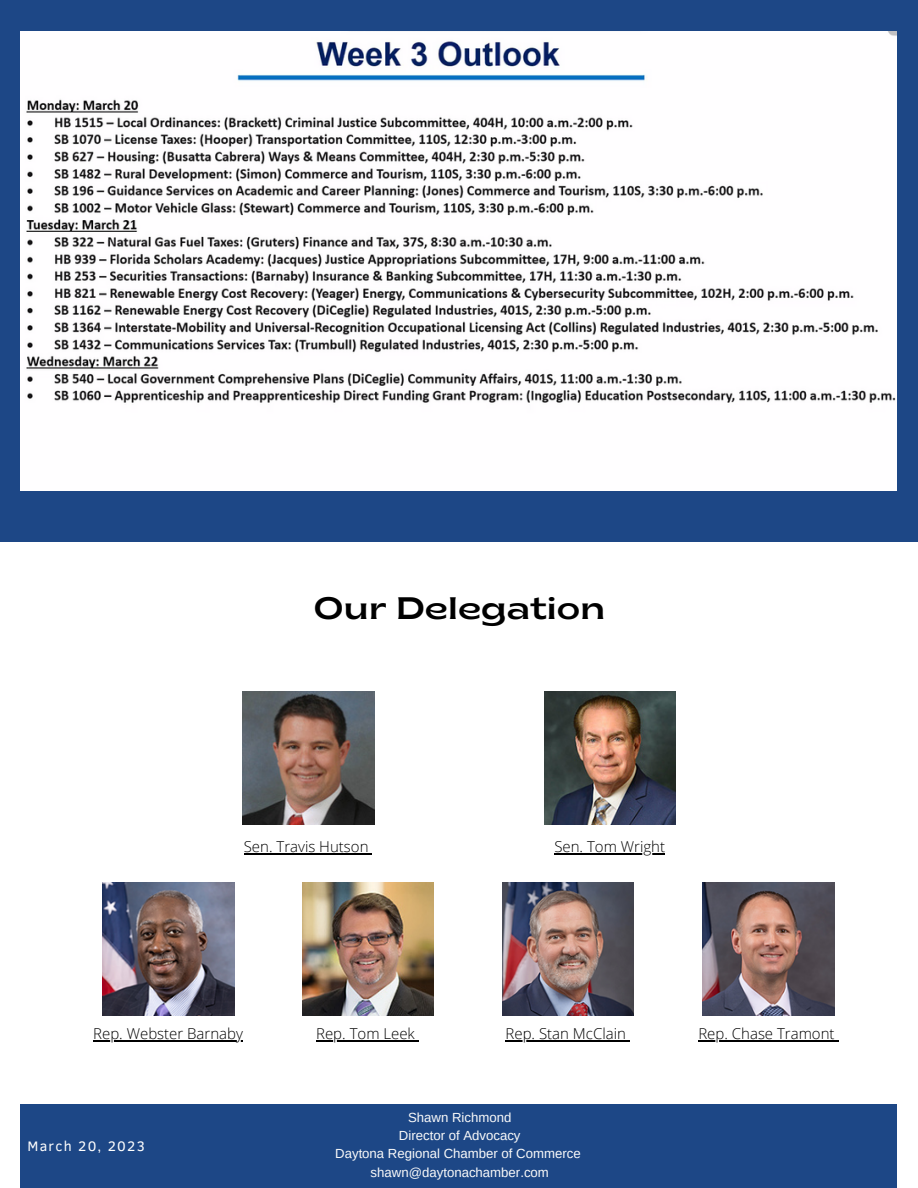
<style>
.page{position:relative;width:918px;height:1188px;background:#fff}
.page>*{position:absolute;margin:0;border:0;box-sizing:border-box;transform-origin:0 0}
.t1{font:semi-expanded 31.05px "Brice";color:#000}
.t2{font:300 15px "Open Sans";color:#000}
.t3{font:14.1px "Clear Sans";letter-spacing:.09em;color:#fff}
.t4{font:13.2px/18.5px "Arimo";color:#fafafa;text-align:center}
</style>
<div class="page">
<img style="left:102px;top:883px;width:132px;height:133px">
<div style="left:0;top:0;width:918px;height:542px;background:#1d4786"></div>
<div style="left:21px;top:1104px;width:876px;height:84px;background:#1d4786"></div>
<img style="left:703px;top:883px;width:131px;height:133px">
<img style="left:502px;top:883px;width:132px;height:133px">
<img style="left:243px;top:692px;width:131px;height:133px">
<img style="left:544px;top:692px;width:132px;height:133px">
<img style="left:302px;top:883px;width:132px;height:133px">
<img style="left:21px;top:32px;width:876px;height:459px">
<hr style="left:244px;top:853px;width:125px;height:1px;background:#000">
<hr style="left:554px;top:853px;width:111px;height:1px;background:#000">
<hr style="left:93px;top:1040px;width:150px;height:2px;background:#000">
<hr style="left:316px;top:1040px;width:99px;height:2px;background:#000">
<hr style="left:506px;top:1040px;width:120px;height:2px;background:#000">
<hr style="left:698px;top:1040px;width:137px;height:2px;background:#000">
<h1 class="t1" style="left:314px;top:596px;width:293px">Our Delegation</h1>
<p class="t2" style="left:244px;top:836px;width:126px">Sen. Travis Hutson</p>
<p class="t2" style="left:554px;top:836px;width:112px">Sen. Tom Wright</p>
<p class="t2" style="left:93px;top:1023px;width:151px">Rep. Webster Barnaby</p>
<p class="t2" style="left:316px;top:1023px;width:100px">Rep. Tom Leek</p>
<p class="t2" style="left:506px;top:1023px;width:122px">Rep. Stan McClain</p>
<p class="t2" style="left:698px;top:1023px;width:138px">Rep. Chase Tramont</p>
<p class="t3" style="left:28px;top:1136px;width:119px">March 20, 2023</p>
<p class="t4" style="left:335px;top:1108px;width:247px">Shawn Richmond<br>Director of Advocacy<br>Daytona Regional Chamber of Commerce shawn@daytonachamber.com</p>
</div>
